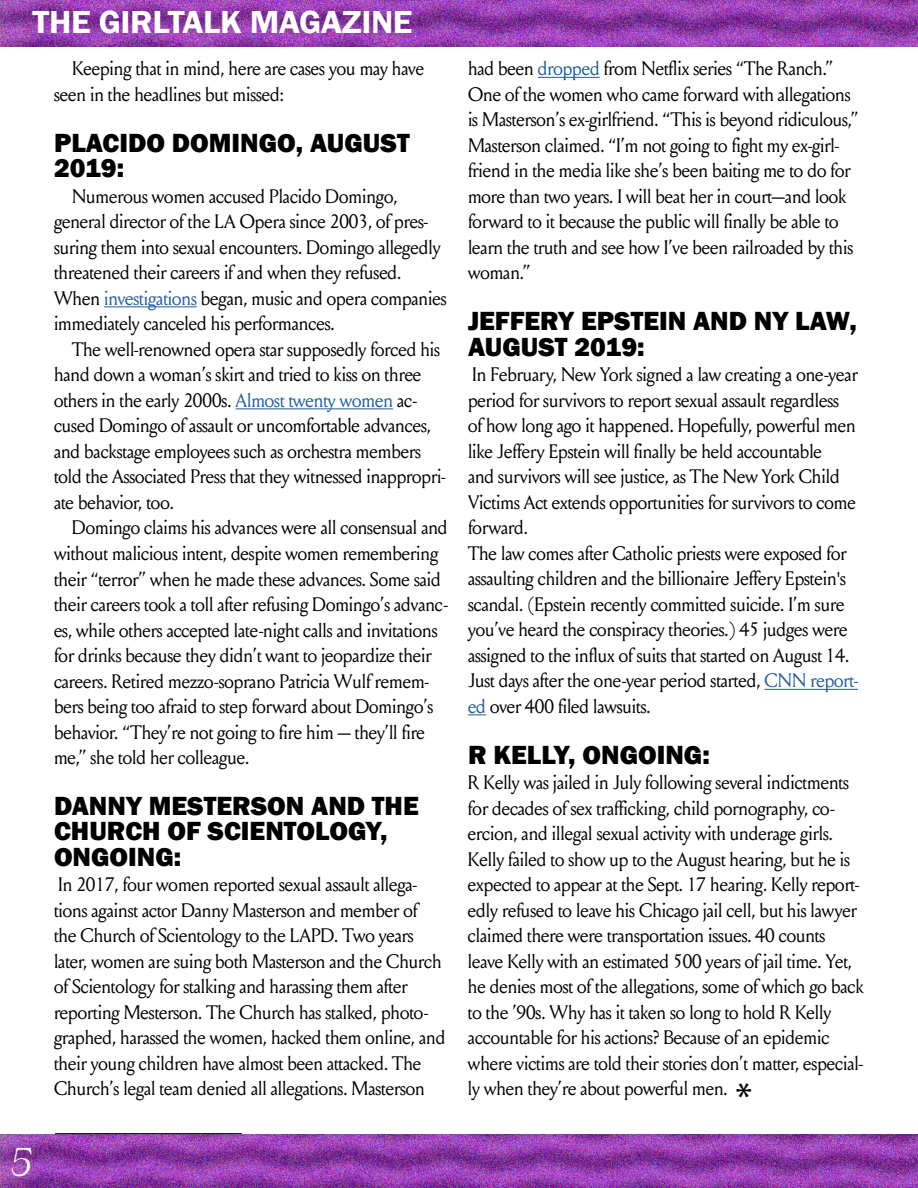
<style>
.page{position:relative;width:918px;height:1188px;background:#fff}
.page>*{position:absolute;margin:0;border:0;box-sizing:border-box;transform-origin:0 0}
.t1{font:italic 36px "Self Modern Trial";color:#fff}
.t2{font:600 32.85px "Franklin Gothic";letter-spacing:-.01em;color:#fff;scale:1.05 1}
.t3{font:800 27px/25.5px "Franklin Gothic";color:#000}
.t4{font:19.5px/25.5px "Louize Displaytrial";color:#000}
.s1{color:#215e9e}
.s2{font-family:"Franklin Gothic"}
.s3{font-family:"Myriad Pro";font-size:40.5px}
</style>
<div class="page">
<img style="left:0;top:1134px;width:918px;height:54px">
<hr style="left:55px;top:1133px;width:187px;height:1px;background:#000">
<hr style="left:104px;top:306px;width:93px;height:1px;background:#215e9e">
<hr style="left:236px;top:408px;width:157px;height:1px;background:#215e9e">
<hr style="left:538px;top:77px;width:62px;height:1px;background:#215e9e">
<hr style="left:765px;top:689px;width:93px;height:1px;background:#215e9e">
<svg style="left:468px;top:714px;width:18px;height:1px"></svg>
<img style="left:0;top:0;width:918px;height:46px">
<h2 class="t2" style="left:33px;top:2px;width:363px">THE GIRLTALK MAGAZINE</h2>
<h1 class="t1" style="left:11px;top:1139px;width:23px">5</h1>
<p class="t4" style="left:54px;top:57px;width:372px;text-indent:18px">Keeping that in mind, here are cases you may have seen in the headlines but missed:</p>
<h3 class="t3" style="left:54px;top:130px;width:357px">PLACIDO DOMINGO, AUGUST<br>2019:</h3>
<p class="t4" style="left:54px;top:184px;width:394px;text-indent:18px">Numerous women accused Placido Domingo, general director of the LA Opera since 2003, of pres&shy;suring them into sexual encounters. Domingo allegedly threatened their careers if and when they refused.<br>When <span class="s1">investigations</span> began, music and opera companies immediately canceled his performances.</p>
<p class="t4" style="left:54px;top:337px;width:393px;text-indent:18px">The well-renowned opera star supposedly forced his hand down a woman’s skirt and tried to kiss on three others in the early 2000s. <span class="s1">Almost twenty women</span> ac&shy;cused Domingo of assault or uncomfortable advances, and backstage employees such as orchestra members told the Associated Press that they witnessed inappropri&shy;ate behavior, too.</p>
<p class="t4" style="left:54px;top:516px;width:395px;text-indent:18px">Domingo claims his advances were all consensual and without malicious intent, despite women remembering their “terror” when he made these advances. Some said their careers took a toll after refusing Domingo’s advanc&shy;es, while others accepted late-night calls and invitations for drinks because they didn’t want to jeopardize their careers. Retired mezzo-soprano Patricia Wulf remem&shy;bers being too afraid to step forward about Domingo’s behavior. “They’re not going to fire him <span class="s2">—</span> they’ll fire me,” she told her colleague.</p>
<h3 class="t3" style="left:54px;top:793px;width:366px">DANNY MESTERSON AND THE<br>CHURCH OF SCIENTOLOGY,<br>ONGOING:</h3>
<p class="t4" style="left:54px;top:873px;width:393px">In 2017, four women reported sexual assault allega&shy;tions against actor Danny Masterson and member of<br>the Church of Scientology to the LAPD. Two years later, women are suing both Masterson and the Church of Scientology for stalking and harassing them after reporting Mesterson. The Church has stalked, photo&shy;graphed, harassed the women, hacked them online, and their young children have almost been attacked. The Church’s legal team denied all allegations. Masterson</p>
<p class="t4" style="left:468px;top:57px;width:392px">had been <span class="s1">dropped</span> from Netflix series “The Ranch.” One of the women who came forward with allegations is Masterson’s ex-girlfriend. “This is beyond ridiculous,” Masterson claimed. “I’m not going to fight my ex-girl&shy;friend in the media like she’s been baiting me to do for more than two years. I will beat her in court<span class="s2">—</span>and look forward to it because the public will finally be able to learn the truth and see how I’ve been railroaded by this woman.”</p>
<h3 class="t3" style="left:468px;top:309px;width:390px">JEFFERY EPSTEIN AND NY LAW,<br>AUGUST 2019:</h3>
<p class="t4" style="left:468px;top:363px;width:392px">In February, New York signed a law creating a one-year period for survivors to report sexual assault regardless<br>of how long ago it happened. Hopefully, powerful men like Jeffery Epstein will finally be held accountable<br>and survivors will see justice, as The New York Child Victims Act extends opportunities for survivors to come forward.<br>The law comes after Catholic priests were exposed for assaulting children and the billionaire Jeffery Epstein<span class="s2">'</span>s scandal. (Epstein recently committed suicide. I’m sure you’ve heard the conspiracy theories.) 45 judges were assigned to the influx of suits that started on August 14.<br>Just days after the one-year period started, <span class="s1">CNN report&shy;ed</span> over 400 filed lawsuits.</p>
<h3 class="t3" style="left:468px;top:742px;width:243px">R KELLY, ONGOING:</h3>
<p class="t4" style="left:468px;top:771px;width:397px">R Kelly was jailed in July following several indictments for decades of sex trafficking, child pornography, co&shy;ercion, and illegal sexual activity with underage girls.<br>Kelly failed to show up to the August hearing, but he is expected to appear at the Sept. 17 hearing. Kelly report&shy;edly refused to leave his Chicago jail cell, but his lawyer claimed there were transportation issues. 40 counts leave Kelly with an estimated 500 years of jail time. Yet, he denies most of the allegations, some of which go back to the ’90s. Why has it taken so long to hold R Kelly accountable for his actions? Because of an epidemic where victims are told their stories don’t matter, especial&shy;ly when they’re about powerful men. <span class="s3">*</span></p>
</div>
